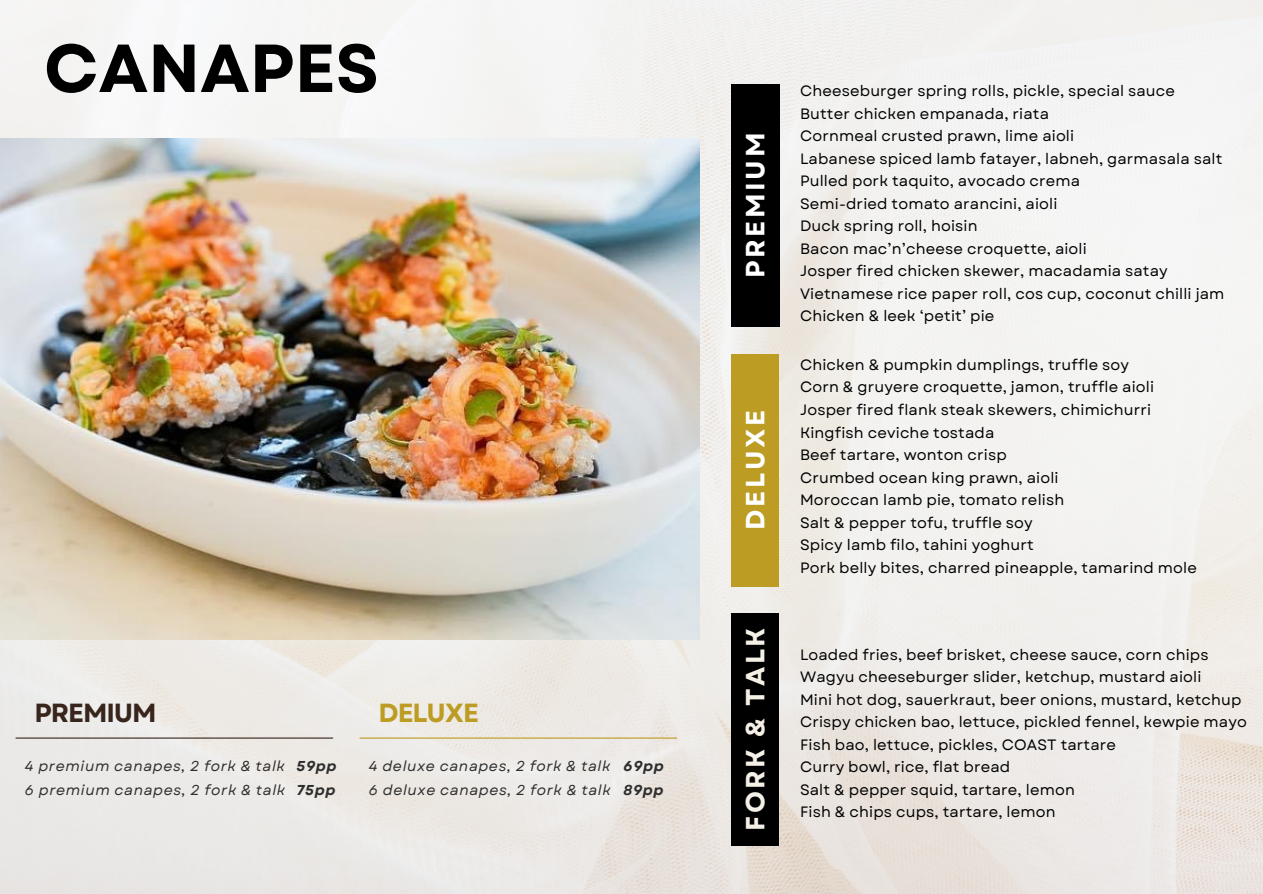
<style>
.page{position:relative;width:1263px;height:894px;background:#fff}
.page>*{position:absolute;margin:0;border:0;box-sizing:border-box;transform-origin:0 0}
.t1{font:700 67.65px "Garet";color:#000}
.t2{font:700 26.4px "Garet";letter-spacing:.1em;color:#fff}
.t3{font:700 26.25px "Garet";letter-spacing:.1em;color:#f5f0e6}
.t4{font:700 26.25px "Garet";letter-spacing:-.04em;color:#38251c}
.t5{font:700 26.25px "Garet";letter-spacing:.1em;color:#fff}
.t6{font:700 26.25px "Garet";letter-spacing:-.04em;color:#bc9c22}
.t7{font:15px/22.5px "Garet";letter-spacing:.01em;color:#000}
.t8{font:italic 14.25px/23.7px "Garet";letter-spacing:.04em;color:#2e2e2e;text-align:right}
.s1{font-weight:700}
</style>
<div class="page">
<img style="left:0;top:0;width:1263px;height:893px">
<img style="left:0;top:138px;width:700px;height:501px">
<div style="left:731px;top:84px;width:49px;height:242px;background:#000"></div>
<div style="left:731px;top:354px;width:48px;height:232px;background:#bc9c22"></div>
<div style="left:731px;top:613px;width:48px;height:232px;background:#000"></div>
<hr style="left:16px;top:737px;width:317px;height:1px;background:#38251c">
<hr style="left:360px;top:737px;width:317px;height:1px;background:#bc9c22">
<h1 class="t1" style="left:44px;top:20px;width:337px">CANAPES</h1>
<h3 class="t4" style="left:35px;top:693px;width:124px">PREMIUM</h3>
<p class="t8" style="left:25px;top:754px;width:313px"><span class="s1">59pp<br></span>6 premium canapes, 2 fork &amp; talk <span class="s1">75pp</span></p>
<p class="t8" style="left:369px;top:754px;width:243px">4 deluxe canapes, 2 fork &amp; talk</p>
<h3 class="t6" style="left:379px;top:693px;width:102px">DELUXE</h3>
<p class="t8" style="left:369px;top:754px;width:296px"><span class="s1">69pp<br></span>6 deluxe canapes, 2 fork &amp; talk <span class="s1">89pp</span></p>
<p class="t8" style="left:25px;top:754px;width:261px">4 premium canapes, 2 fork &amp; talk</p>
<h2 class="t2" style="left:736px;top:278px;width:147px;rotate:-90deg">PREMIUM</h2>
<h3 class="t5" style="left:736px;top:529px;width:121px;rotate:-90deg">DELUXE</h3>
<h3 class="t3" style="left:736px;top:830px;width:205px;rotate:-90deg">FORK &amp; TALK</h3>
<p class="t7" style="left:800px;top:80px;width:426px">Cheeseburger spring rolls, pickle, special sauce Butter chicken empanada, riata<br>Cornmeal crusted prawn, lime aioli<br>Labanese spiced lamb fatayer, labneh, garmasala salt Pulled pork taquito, avocado crema<br>Semi-dried tomato arancini, aioli<br>Duck spring roll, hoisin<br>Bacon mac’n’cheese croquette, aioli<br>Josper fired chicken skewer, macadamia satay Vietnamese rice paper roll, cos cup, coconut chilli jam Chicken &amp; leek ‘petit’ pie</p>
<p class="t7" style="left:800px;top:353px;width:398px">Chicken &amp; pumpkin dumplings, truffle soy<br>Corn &amp; gruyere croquette, jamon, truffle aioli Josper fired flank steak skewers, chimichurri Kingfish ceviche tostada<br>Beef tartare, wonton crisp<br>Crumbed ocean king prawn, aioli<br>Moroccan lamb pie, tomato relish<br>Salt &amp; pepper tofu, truffle soy<br>Spicy lamb filo, tahini yoghurt<br>Pork belly bites, charred pineapple, tamarind mole</p>
<p class="t7" style="left:800px;top:643px;width:448px">Loaded fries, beef brisket, cheese sauce, corn chips Wagyu cheeseburger slider, ketchup, mustard aioli<br>Mini hot dog, sauerkraut, beer onions, mustard, ketchup Crispy chicken bao, lettuce, pickled fennel, kewpie mayo Fish bao, lettuce, pickles, COAST tartare<br>Curry bowl, rice, flat bread<br>Salt &amp; pepper squid, tartare, lemon<br>Fish &amp; chips cups, tartare, lemon</p>
</div>
